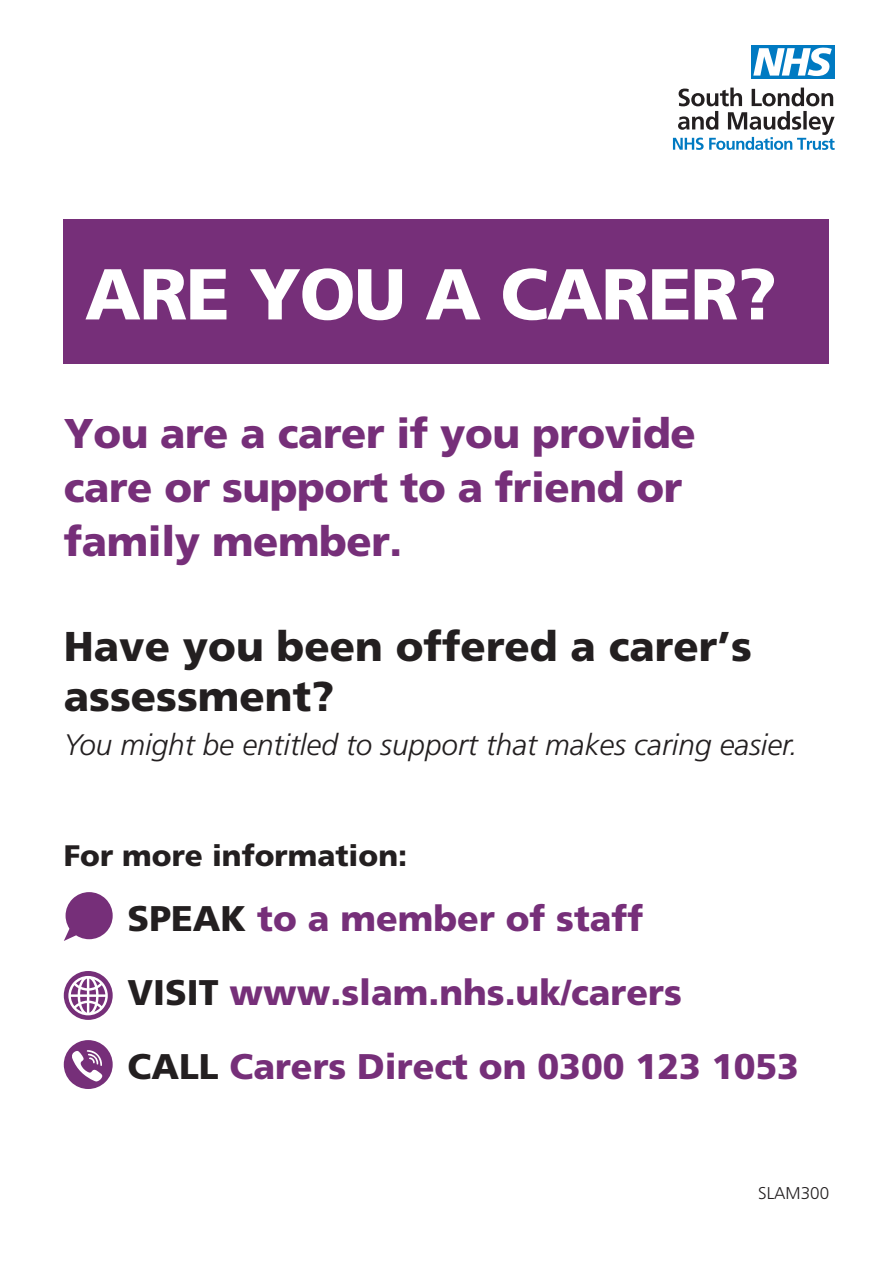
<style>
.page{position:relative;width:893px;height:1263px;background:#fff}
.page>*{position:absolute;margin:0;border:0;box-sizing:border-box;transform-origin:0 0}
.t1{font:900 72px "Frutiger";letter-spacing:-.02em;color:#fff}
.t2{font:900 41.7px/49.9px "Frutiger";color:#231f20}
.t3{font:900 41.55px "Frutiger";letter-spacing:-.01em;color:#762f79}
.t4{font:900 35.7px "Frutiger";color:#762f79}
.t5{font:italic 300 29.7px "Frutiger";color:#231f20}
.t6{font:900 29.7px "Frutiger";color:#231f20}
.t7{font:300 17.1px "Frutiger";color:#231f20}
.s1{color:#231f20}
</style>
<div class="page">
<div style="left:64px;top:219px;width:765px;height:145px;background:#762f79"></div>
<div style="left:751px;top:45px;width:84px;height:34px;background:#007ac2"></div>
<svg style="left:753px;top:47px;width:79px;height:29px"></svg>
<svg style="left:673px;top:88px;width:162px;height:62px"></svg>
<svg style="left:64px;top:971px;width:49px;height:49px"></svg>
<svg style="left:64px;top:1040px;width:49px;height:49px"></svg>
<svg style="left:64px;top:892px;width:49px;height:49px"></svg>
<p class="t1" style="left:85px;top:251px;width:693px">ARE YOU A CARER?</p>
<p class="t3" style="left:64px;top:408px;width:634px">You are a carer if you provide</p>
<p class="t3" style="left:64px;top:462px;width:620px">care or support to a friend or</p>
<p class="t3" style="left:64px;top:516px;width:340px">family member.</p>
<p class="t2" style="left:64px;top:621px;width:690px">Have you been offered a carer’s assessment?</p>
<p class="t5" style="left:64px;top:728px;width:735px">You might be entitled to support that makes caring easier.</p>
<p class="t6" style="left:64px;top:837px;width:345px">For more information:</p>
<p class="t4" style="left:128px;top:897px;width:517px"><span class="s1">SPEAK</span> to a member of staff</p>
<p class="t4" style="left:128px;top:971px;width:556px"><span class="s1">VISIT</span> www.slam.nhs.uk/carers</p>
<p class="t4" style="left:128px;top:1045px;width:673px"><span class="s1">CALL</span> Carers Direct on 0300 123 1053</p>
<p class="t7" style="left:758px;top:1183px;width:73px">SLAM300</p>
</div>
